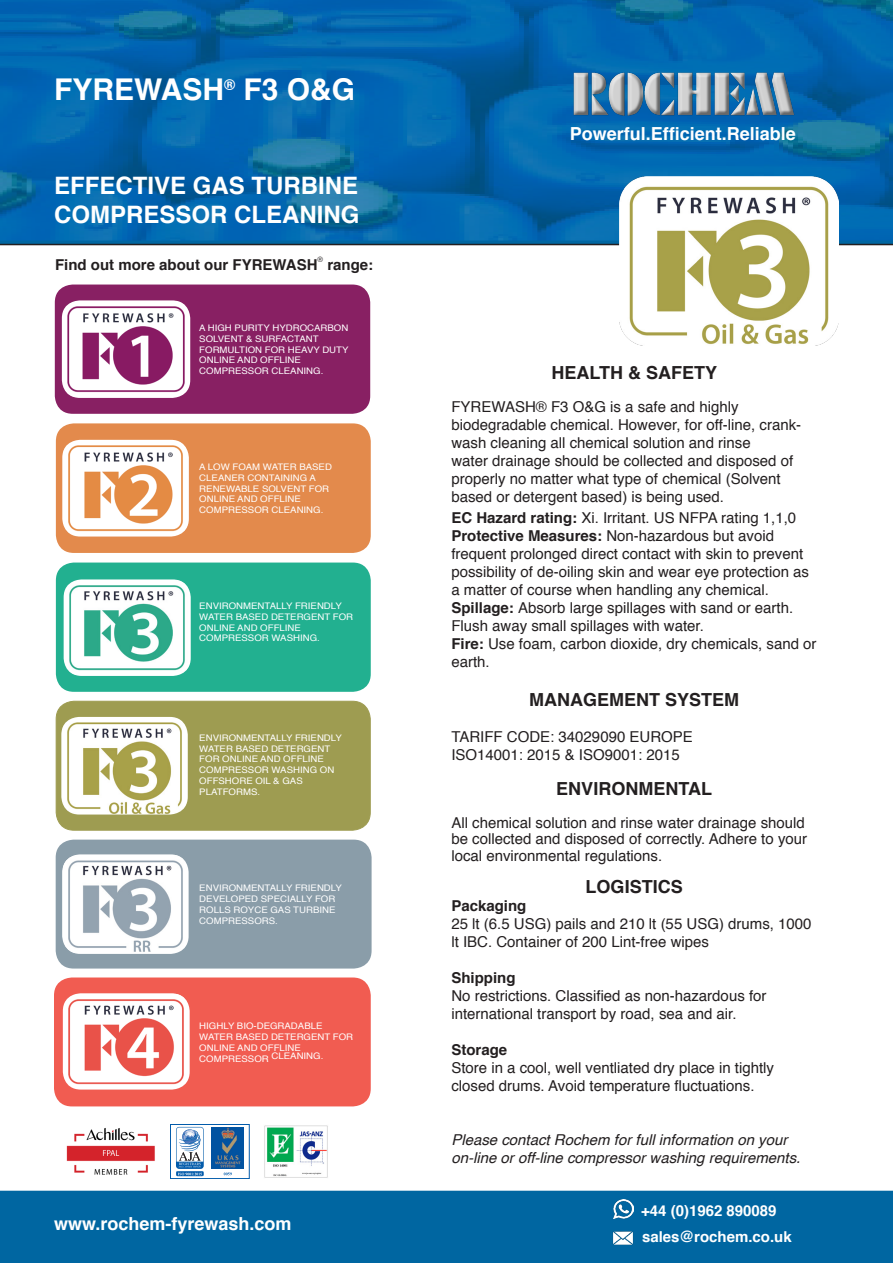
<style>
.page{position:relative;width:893px;height:1263px;background:#fff}
.page>*{position:absolute;margin:0;border:0;box-sizing:border-box;transform-origin:0 0}
.t1{font:700 30px "Helvetica";color:#fff}
.t2{font:700 24px/28.8px "Helvetica";color:#fff}
.t3{font:700 18px "Helvetica";color:#231f20}
.t4{font:700 18px "Helvetica";color:#fff}
.t5{font:15px/18px "Helvetica";color:#231f20}
.t6{font:italic 15px/18px "Helvetica";color:#231f20}
.t7{font:700 15px "Helvetica";color:#231f20}
.t8{font:700 15px "Helvetica";color:#fff}
.t9{font:9px/10.8px "Helvetica";color:#fff;scale:1.07 1}
.t10{font:7.5px "Helvetica";color:#231f20}
.s1{font-weight:700}
.s2{font-style:inherit}
</style>
<div class="page">
<img style="left:0;top:0;width:893px;height:241px">
<img style="left:570px;top:64px;width:226px;height:57px">
<div style="left:0;top:1191px;width:893px;height:72px;background:#0066a1"></div>
<img style="left:609px;top:1222px;width:29px;height:31px">
<img style="left:613px;top:1199px;width:20px;height:20px">
<img style="left:619px;top:176px;width:220px;height:169px">
<div style="left:55px;top:285px;width:315px;height:129px;background:#882063;border-radius:18px"></div>
<img style="left:62px;top:300px;width:128px;height:98px">
<div style="left:56px;top:562px;width:315px;height:130px;background:#22b090;border-radius:18px"></div>
<img style="left:64px;top:579px;width:127px;height:97px">
<div style="left:56px;top:423px;width:315px;height:130px;background:#e38a4c;border-radius:18px"></div>
<img style="left:62px;top:440px;width:127px;height:96px">
<div style="left:56px;top:701px;width:314px;height:129px;background:#9e9c51;border-radius:18px"></div>
<div style="left:56px;top:701px;width:315px;height:130px;border:1px solid #9e9c51;border-radius:18px"></div>
<img style="left:61px;top:717px;width:127px;height:97px">
<div style="left:56px;top:840px;width:316px;height:128px;background:#8a9da9;border-radius:18px"></div>
<img style="left:62px;top:854px;width:127px;height:100px">
<div style="left:54px;top:977px;width:317px;height:129px;background:#f15c51;border-radius:18px"></div>
<img style="left:63px;top:993px;width:127px;height:96px">
<div style="left:170px;top:1124px;width:79px;height:55px;border:1px solid #015aaa"></div>
<img style="left:212px;top:1127px;width:32px;height:42px">
<svg style="left:176px;top:1127px;width:28px;height:49px"></svg>
<svg style="left:224px;top:1172px;width:8px;height:3px"></svg>
<img style="left:264px;top:1125px;width:64px;height:53px">
<img style="left:66px;top:1128px;width:89px;height:47px">
<p class="t1" style="left:54px;top:66px;width:303px">FYREWASH<sup>®</sup> F3 O&amp;G</p>
<p class="t2" style="left:54px;top:172px;width:307px">EFFECTIVE GAS TURBINE<br>COMPRESSOR CLEANING</p>
<p class="t7" style="left:55px;top:252px;width:264px">Find out more about our FYREWASH</p>
<p class="t10" style="left:318px;top:254px;width:7px">®</p>
<p class="t7" style="left:327px;top:252px;width:47px">range:</p>
<p class="t9" style="left:199px;top:323px;width:141px">A HIGH PURITY HYDROCARBON<br>SOLVENT &amp; SURFACTANT<br>FORMULTION FOR HEAVY DUTY<br>ONLINE AND OFFLINE<br>COMPRESSOR CLEANING.</p>
<p class="t9" style="left:199px;top:462px;width:126px">A LOW FOAM WATER BASED<br>CLEANER CONTAINING A<br>RENEWABLE SOLVENT FOR<br>ONLINE AND OFFLINE<br>COMPRESSOR CLEANING.</p>
<p class="t9" style="left:199px;top:601px;width:145px">ENVIRONMENTALLY FRIENDLY<br>WATER BASED DETERGENT FOR<br>ONLINE AND OFFLINE<br>COMPRESSOR WASHING.</p>
<p class="t9" style="left:199px;top:732px;width:135px">ENVIRONMENTALLY FRIENDLY<br>WATER BASED DETERGENT<br>FOR ONLINE AND OFFLINE<br>COMPRESSOR WASHING ON<br>OFFSHORE OIL &amp; GAS<br>PLATFORMS.</p>
<p class="t9" style="left:199px;top:883px;width:135px">ENVIRONMENTALLY FRIENDLY<br>DEVELOPED SPECIALLY FOR<br>ROLLS ROYCE GAS TURBINE<br>COMPRESSORS.</p>
<p class="t9" style="left:199px;top:1021px;width:145px">HIGHLY BIO-DEGRADABLE<br>WATER BASED DETERGENT FOR<br>ONLINE AND OFFLINE<br>COMPRESSOR CLEANING.</p>
<p class="t4" style="left:54px;top:1209px;width:239px">www.rochem-fyrewash.com</p>
<p class="t4" style="left:570px;top:119px;width:228px">Powerful.Efficient.Reliable</p>
<p class="t3" style="left:551px;top:358px;width:167px">HEALTH &amp; SAFETY</p>
<p class="t5" style="left:451px;top:398px;width:351px">FYREWASH® F3 O&amp;G is a safe and highly biodegradable chemical. However, for off-line, crank&shy;wash cleaning all chemical solution and rinse</p>
<p class="t5" style="left:451px;top:452px;width:343px">water drainage should be collected and disposed of properly no matter what type of chemical (Solvent based or detergent based) is being used.</p>
<p class="t5" style="left:451px;top:509px;width:346px"><span class="s1">EC Hazard rating:</span> Xi. Irritant. US NFPA rating 1,1,0</p>
<p class="t5" style="left:451px;top:527px;width:367px"><span class="s1">Protective Measures:</span> Non-hazardous but avoid frequent prolonged direct contact with skin to prevent possibility of de-oiling skin and wear eye protection as a matter of course when handling any chemical.<br><span class="s1">Spillage:</span> Absorb large spillages with sand or earth.<br>Flush away small spillages with water.<br><span class="s1">Fire:</span> Use foam, carbon dioxide, dry chemicals, sand or earth.</p>
<p class="t3" style="left:529px;top:685px;width:212px">MANAGEMENT SYSTEM</p>
<p class="t5" style="left:451px;top:728px;width:243px">TARIFF CODE: 34029090 EUROPE<br>ISO14001: 2015 &amp; ISO9001: 2015</p>
<p class="t3" style="left:556px;top:774px;width:157px">ENVIRONMENTAL</p>
<p class="t5" style="left:451px;top:815px;width:357px;line-height:16.5px">All chemical solution and rinse water drainage should be collected and disposed of correctly. Adhere to your local environmental regulations.</p>
<p class="t3" style="left:586px;top:872px;width:99px">LOGISTICS</p>
<p class="t5" style="left:451px;top:897px;width:362px"><span class="s1">Packaging<br></span>25 lt (6.5 USG) pails and 210 lt (55 USG) drums, 1000 lt IBC. Container of 200 Lint-free wipes</p>
<p class="t5" style="left:451px;top:969px;width:317px"><span class="s1">Shipping<br></span>No restrictions. Classified as non-hazardous for international transport by road, sea and air.</p>
<p class="t7" style="left:451px;top:1038px;width:57px"><span class="s2">S</span>torage</p>
<p class="t5" style="left:451px;top:1059px;width:324px">Store in a cool, well ventliated dry place in tightly closed drums. Avoid temperature fluctuations.</p>
<p class="t6" style="left:451px;top:1131px;width:351px">Please contact Rochem for full information on your on-line or off-line compressor washing requirements.</p>
<p class="t8" style="left:641px;top:1199px;width:137px">+44 (0)1962 890089</p>
<p class="t8" style="left:642px;top:1225px;width:151px">sales@rochem.co.uk</p>
</div>
